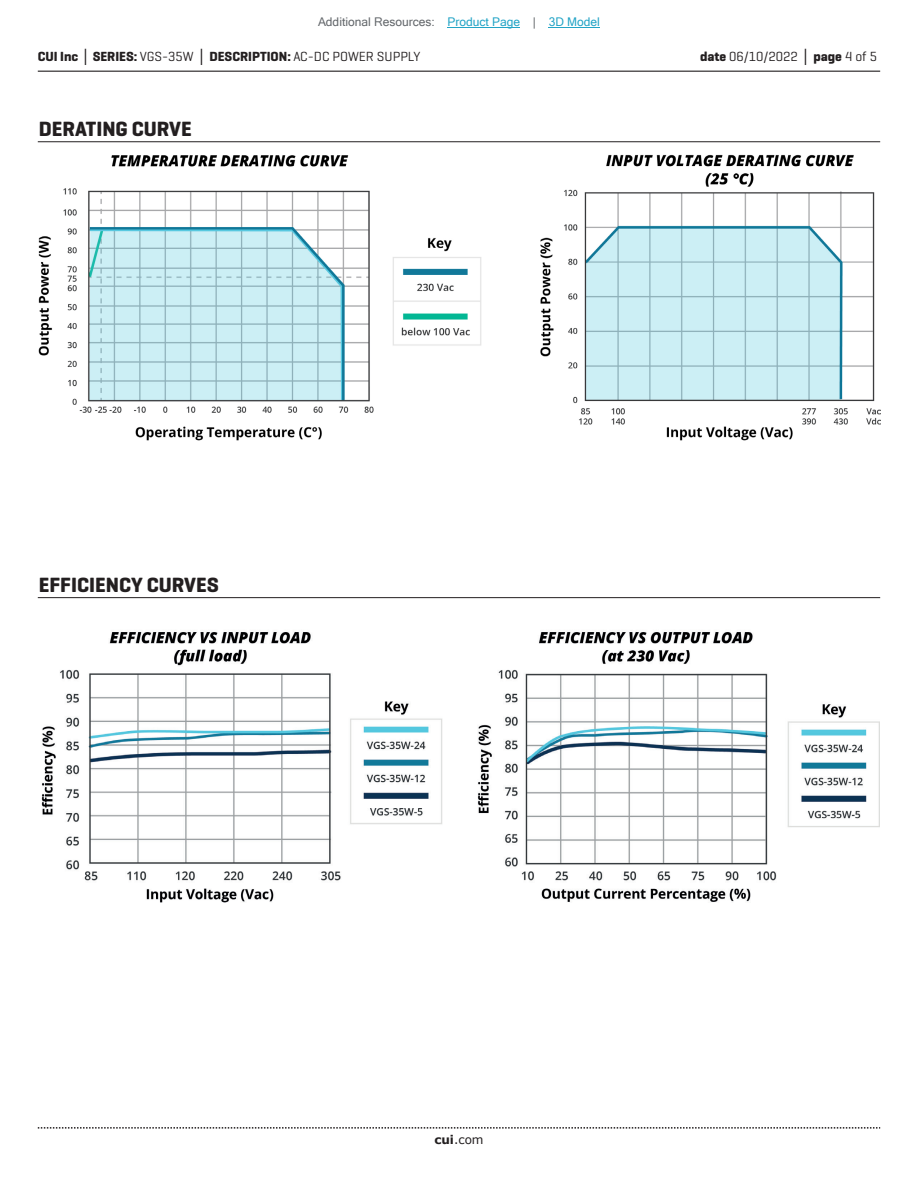
<style>
.page{position:relative;width:918px;height:1188px;background:#fff}
.page>*{position:absolute;margin:0;border:0;box-sizing:border-box;transform-origin:0 0}
.t1{font:700 21px "Geogrotesque";color:#231f20}
.t2{font:700 13.5px "Geogrotesque";color:#231f20}
.t3{font:13.5px "Geogrotesque";color:#231f20}
.t4{font:12px "Microsoft Sans Serif";color:#63676b}
.t5{font:12px "Verdana";color:#231f20}
.s1{color:#23a4c6}
.s2{font-family:"Verdana"}
.s3{font-weight:400}
.s4{font-weight:700}
.s5{font-family:"Verdana";font-weight:700}
</style>
<div class="page">
<hr style="left:38px;top:71px;width:842px;height:1px;background:#231f20">
<svg style="left:38px;top:1127px;width:842px;height:2px"></svg>
<hr style="left:38px;top:141px;width:842px;height:1px;background:#231f20">
<hr style="left:38px;top:597px;width:842px;height:1px;background:#231f20">
<img style="left:38px;top:154px;width:842px;height:287px">
<img style="left:41px;top:632px;width:838px;height:271px">
<hr style="left:448px;top:27px;width:72px;height:1px;background:#23a4c6">
<hr style="left:549px;top:27px;width:51px;height:1px;background:#23a4c6">
<p class="t4" style="left:318px;top:15px;width:283px">Additional Resources: <span class="s1">Product Page</span> | <span class="s1">3D Model</span></p>
<p class="t2" style="left:38px;top:48px;width:384px">CUI Inc <span class="s2">│</span> SERIES: <span class="s3">VGS-35W</span> <span class="s2">│</span> DESCRIPTION: <span class="s3">AC-DC POWER SUPPLY</span></p>
<p class="t3" style="left:700px;top:48px;width:179px"><span class="s4">date</span> 06/10/2022 <span class="s5">│</span> <span class="s4">page</span> 4 of 5</p>
<h1 class="t1" style="left:39px;top:116px;width:154px">DERATING CURVE</h1>
<h1 class="t1" style="left:39px;top:571px;width:181px">EFFICIENCY CURVES</h1>
<p class="t5" style="left:434px;top:1131px;width:51px"><span class="s4">cui</span>.com</p>
</div>
